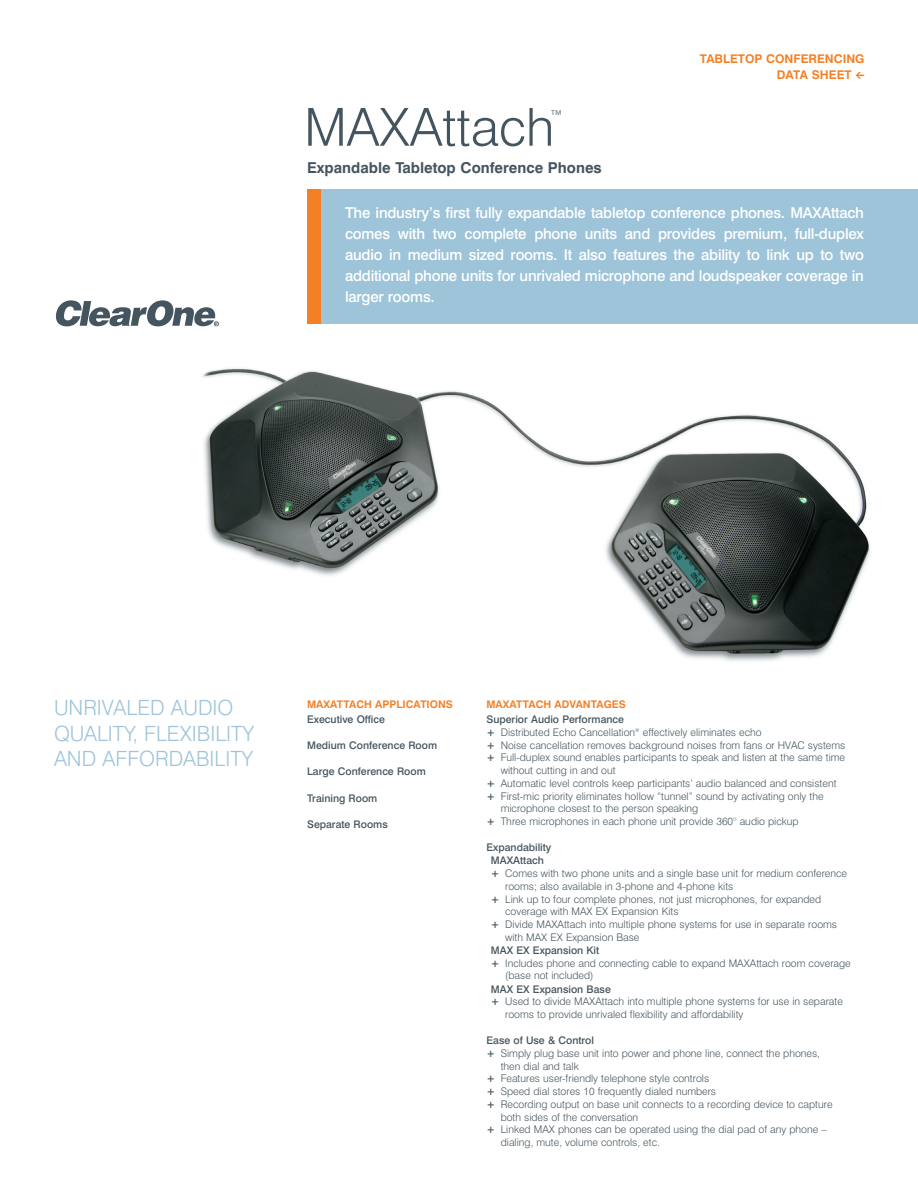
<style>
.page{position:relative;width:918px;height:1188px;background:#fff}
.page>*{position:absolute;margin:0;border:0;box-sizing:border-box;transform-origin:0 0}
.t1{font:300 52.5px "Swiss 721 BT";color:#45555f}
.t2{font:300 21px/25.5px "Swiss 721 BT";color:#9ec4da}
.t3{font:300 18px "Swiss 721 BT";color:#45555f}
.t4{font:500 15px/21px "Swiss 721 BT";letter-spacing:-.015em;color:#fff;text-align:justify}
.t5{font:700 15px "Swiss 721 BT";color:#45555f}
.t6{font:700 12px/16.5px "Swiss 721 BT";color:#f48026;text-align:right}
.t7{font:300 10.5px "Swiss 721 BT";color:#45555f}
.t8{font:500 10.5px "Swiss 721 BT";color:#45555f}
.t9{font:700 10.5px "Swiss 721 BT";color:#f48026}
.s1{font-family:"DIN";font-weight:900;font-size:9px}
.s2{font-weight:700}
</style>
<div class="page">
<div style="left:307px;top:189px;width:611px;height:135px;background:#9ec4da"></div>
<div style="left:307px;top:189px;width:14px;height:135px;background:#f48026"></div>
<img style="left:203px;top:368px;width:667px;height:293px">
<svg style="left:55px;top:300px;width:164px;height:26px"></svg>
<p class="t6" style="left:700px;top:51px;width:166px">TABLETOP CONFERENCING<br>DATA SHEET <span class="s1">&lt;</span></p>
<h1 class="t1" style="left:304px;top:101px;width:252px">MAXAttach</h1>
<h3 class="t3" style="left:549px;top:108px;width:16px">™</h3>
<h3 class="t5" style="left:307px;top:160px;width:296px">Expandable Tabletop Conference Phones</h3>
<p class="t4" style="left:345px;top:203px;width:520px">The industry’s first fully expandable tabletop conference phones. MAXAttach comes with two complete phone units and provides premium, full-duplex audio in medium sized rooms. It also features the ability to link up to two additional phone units for unrivaled microphone and loudspeaker coverage in larger rooms.</p>
<h2 class="t2" style="left:54px;top:696px;width:202px">UNRIVALED AUDIO<br>QUALITY, FLEXIBILITY<br>AND AFFORDABILITY</h2>
<p class="t9" style="left:307px;top:699px;width:147px">MAXATTACH APPLICATIONS</p>
<p class="t8" style="left:307px;top:714px;width:79px">Executive Office</p>
<p class="t8" style="left:307px;top:740px;width:132px">Medium Conference Room</p>
<p class="t8" style="left:307px;top:767px;width:120px">Large Conference Room</p>
<p class="t8" style="left:307px;top:793px;width:72px">Training Room</p>
<p class="t8" style="left:307px;top:819px;width:82px">Separate Rooms</p>
<p class="t9" style="left:486px;top:699px;width:141px">MAXATTACH ADVANTAGES</p>
<p class="t8" style="left:486px;top:714px;width:139px">Superior Audio Performance</p>
<p class="t7" style="left:486px;top:727px;width:277px"><span class="s2">+</span> Distributed Echo Cancellation<sup>®</sup> effectively eliminates echo</p>
<p class="t7" style="left:486px;top:740px;width:360px"><span class="s2">+</span> Noise cancellation removes background noises from fans or HVAC systems</p>
<p class="t7" style="left:486px;top:752px;width:360px"><span class="s2">+</span> Full-duplex sound enables participants to speak and listen at the same time</p>
<p class="t7" style="left:501px;top:765px;width:116px">without cutting in and out</p>
<p class="t7" style="left:486px;top:778px;width:352px"><span class="s2">+</span> Automatic level controls keep participants’ audio balanced and consistent</p>
<p class="t7" style="left:486px;top:791px;width:339px"><span class="s2">+</span> First-mic priority eliminates hollow “tunnel” sound by activating only the</p>
<p class="t7" style="left:501px;top:803px;width:199px">microphone closest to the person speaking</p>
<p class="t7" style="left:486px;top:816px;width:314px"><span class="s2">+</span> Three microphones in each phone unit provide 360° audio pickup</p>
<p class="t8" style="left:486px;top:842px;width:66px">Expandability</p>
<p class="t8" style="left:491px;top:855px;width:54px">MAXAttach</p>
<p class="t7" style="left:491px;top:868px;width:358px"><span class="s2">+</span> Comes with two phone units and a single base unit for medium conference</p>
<p class="t7" style="left:505px;top:881px;width:230px">rooms; also available in 3-phone and 4-phone kits</p>
<p class="t7" style="left:491px;top:894px;width:332px"><span class="s2">+</span> Link up to four complete phones, not just microphones, for expanded</p>
<p class="t7" style="left:505px;top:906px;width:175px">coverage with MAX EX Expansion Kits</p>
<p class="t7" style="left:491px;top:919px;width:348px"><span class="s2">+</span> Divide MAXAttach into multiple phone systems for use in separate rooms</p>
<p class="t7" style="left:505px;top:932px;width:136px">with MAX EX Expansion Base</p>
<p class="t8" style="left:491px;top:945px;width:110px">MAX EX Expansion Kit</p>
<p class="t7" style="left:491px;top:958px;width:361px"><span class="s2">+</span> Includes phone and connecting cable to expand MAXAttach room coverage</p>
<p class="t7" style="left:505px;top:971px;width:90px">(base not included)</p>
<p class="t8" style="left:491px;top:984px;width:121px">MAX EX Expansion Base</p>
<p class="t7" style="left:491px;top:996px;width:353px"><span class="s2">+</span> Used to divide MAXAttach into multiple phone systems for use in separate</p>
<p class="t7" style="left:505px;top:1009px;width:240px">rooms to provide unrivaled flexibility and affordability</p>
<p class="t8" style="left:486px;top:1035px;width:109px">Ease of Use &amp; Control</p>
<p class="t7" style="left:486px;top:1048px;width:335px"><span class="s2">+</span> Simply plug base unit into power and phone line, connect the phones,</p>
<p class="t7" style="left:501px;top:1061px;width:80px">then dial and talk</p>
<p class="t7" style="left:486px;top:1074px;width:224px"><span class="s2">+</span> Features user-friendly telephone style controls</p>
<p class="t7" style="left:486px;top:1086px;width:231px"><span class="s2">+</span> Speed dial stores 10 frequently dialed numbers</p>
<p class="t7" style="left:486px;top:1099px;width:348px"><span class="s2">+</span> Recording output on base unit connects to a recording device to capture</p>
<p class="t7" style="left:501px;top:1112px;width:139px">both sides of the conversation</p>
<p class="t7" style="left:486px;top:1125px;width:342px"><span class="s2">+</span> Linked MAX phones can be operated using the dial pad of any phone –</p>
<p class="t7" style="left:501px;top:1137px;width:161px">dialing, mute, volume controls, etc.</p>
</div>
